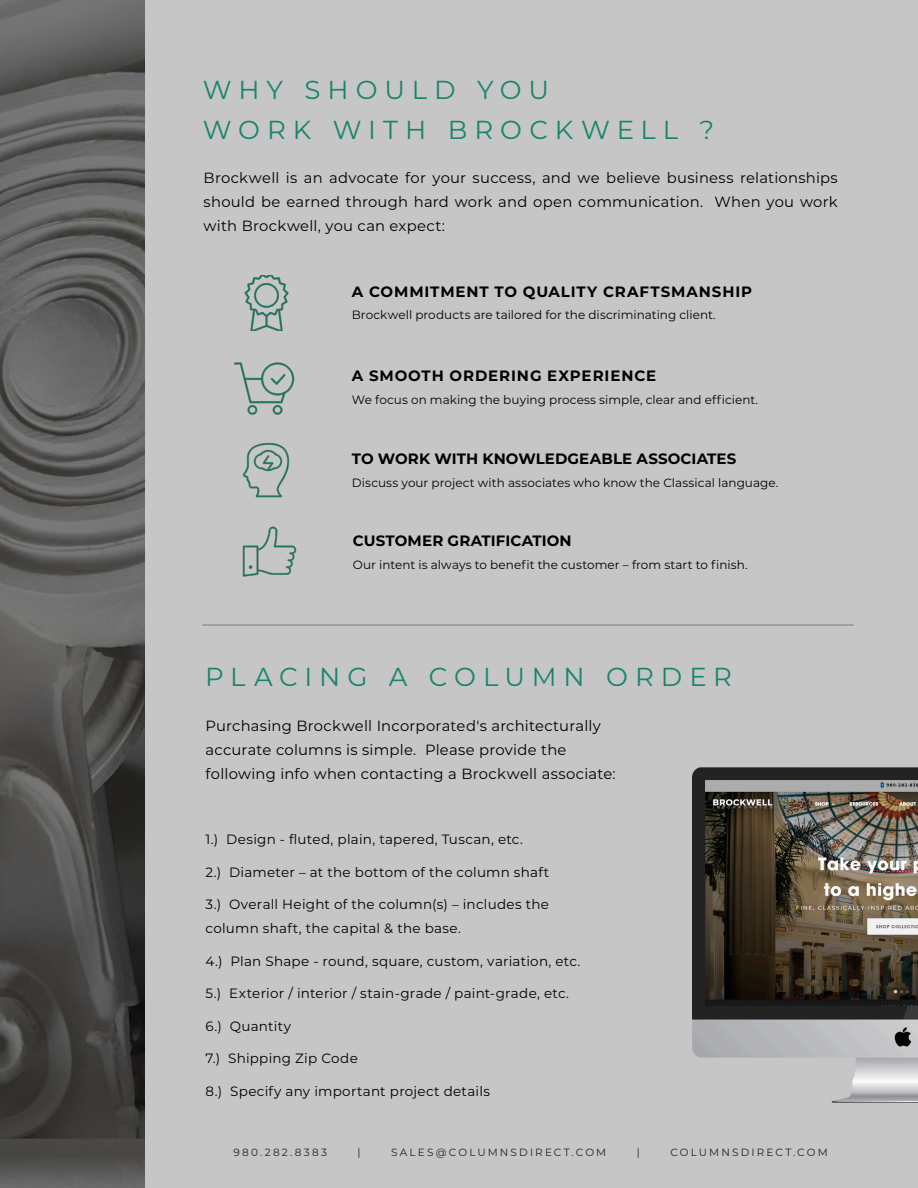
<style>
.page{position:relative;width:918px;height:1188px;background:#fff}
.page>*{position:absolute;margin:0;border:0;box-sizing:border-box;transform-origin:0 0}
.Text_SemiBold_15{font:26.1px/40.5px "Montserrat";letter-spacing:.27em;color:#18856d}
.t1{font:700 15px "Montserrat";letter-spacing:.06em;color:#000001}
.t2{font:700 15px "Montserrat";letter-spacing:.01em;color:#000001}
.BT_Jus{font:14.85px/24px "Montserrat";letter-spacing:.015em;color:#000001;text-align:justify}
.BT_Jus-2{font:13.5px/24px "Montserrat";letter-spacing:.02em;color:#000001}
.BT_9{font:12px "Montserrat";letter-spacing:.005em;color:#000001}
.Text_SemiBold_15-2{font:10.5px "Montserrat";letter-spacing:.205em;color:#231f20}
</style>
<div class="page">
<div style="left:144px;top:0;width:774px;height:1188px;background:#c6c6c7"></div>
<svg style="left:0;top:0;width:144px;height:1188px;background:#565554"></svg>
<img style="left:692px;top:767px;width:226px;height:335px">
<img style="left:236px;top:276px;width:60px;height:54px">
<img style="left:239px;top:443px;width:54px;height:54px">
<img style="left:234px;top:361px;width:60px;height:55px">
<img style="left:242px;top:524px;width:55px;height:55px">
<hr style="left:202px;top:624px;width:652px;height:2px;background:#919495">
<p class="Text_SemiBold_15" style="left:203px;top:68px;width:513px">WHY SHOULD YOU<br>WORK WITH BROCKWELL ?</p>
<p class="BT_Jus" style="left:204px;top:165px;width:636px">Brockwell is an advocate for your success, and we believe business relationships should be earned through hard work and open communication. When you work with Brockwell, you can expect:</p>
<p class="t1" style="left:352px;top:281px;width:402px">A COMMITMENT TO QUALITY CRAFTSMANSHIP</p>
<p class="BT_9" style="left:352px;top:307px;width:365px">Brockwell products are tailored for the discriminating client.</p>
<p class="t1" style="left:352px;top:365px;width:306px">A SMOOTH ORDERING EXPERIENCE</p>
<p class="BT_9" style="left:352px;top:391px;width:408px">We focus on making the buying process simple, clear and efficient.</p>
<p class="t2" style="left:352px;top:448px;width:386px">TO WORK WITH KNOWLEDGEABLE ASSOCIATES</p>
<p class="BT_9" style="left:352px;top:474px;width:428px">Discuss your project with associates who know the Classical language.</p>
<p class="t2" style="left:353px;top:530px;width:220px">CUSTOMER GRATIFICATION</p>
<p class="BT_9" style="left:353px;top:556px;width:396px">Our intent is always to benefit the customer – from start to finish.</p>
<p class="Text_SemiBold_15" style="left:205px;top:656px;width:528px">PLACING A COLUMN ORDER</p>
<p class="BT_Jus" style="left:206px;top:713px;width:411px;text-align:left">Purchasing Brockwell Incorporated's architecturally accurate columns is simple. Please provide the following info when contacting a Brockwell associate:</p>
<p class="BT_Jus-2" style="left:206px;top:827px;width:319px">1.) Design - fluted, plain, tapered, Tuscan, etc.</p>
<p class="BT_Jus-2" style="left:206px;top:859px;width:345px">2.) Diameter – at the bottom of the column shaft</p>
<p class="BT_Jus-2" style="left:206px;top:892px;width:345px">3.) Overall Height of the column(s) – includes the column shaft, the capital &amp; the base.</p>
<p class="BT_Jus-2" style="left:206px;top:948px;width:376px">4.) Plan Shape - round, square, custom, variation, etc.</p>
<p class="BT_Jus-2" style="left:206px;top:981px;width:365px">5.) Exterior / interior / stain-grade / paint-grade, etc.</p>
<p class="BT_Jus-2" style="left:206px;top:1013px;width:87px">6.) Quantity</p>
<p class="BT_Jus-2" style="left:206px;top:1046px;width:154px">7.) Shipping Zip Code</p>
<p class="BT_Jus-2" style="left:206px;top:1078px;width:286px">8.) Specify any important project details</p>
<p class="Text_SemiBold_15-2" style="left:233px;top:1145px;width:95px">980.282.8383</p>
<p class="Text_SemiBold_15-2" style="left:358px;top:1145px;width:5px">|</p>
<p class="Text_SemiBold_15-2" style="left:391px;top:1145px;width:217px">SALES@COLUMNSDIRECT.COM</p>
<p class="Text_SemiBold_15-2" style="left:637px;top:1145px;width:5px">|</p>
<p class="Text_SemiBold_15-2" style="left:670px;top:1145px;width:159px">COLUMNSDIRECT.COM</p>
</div>
